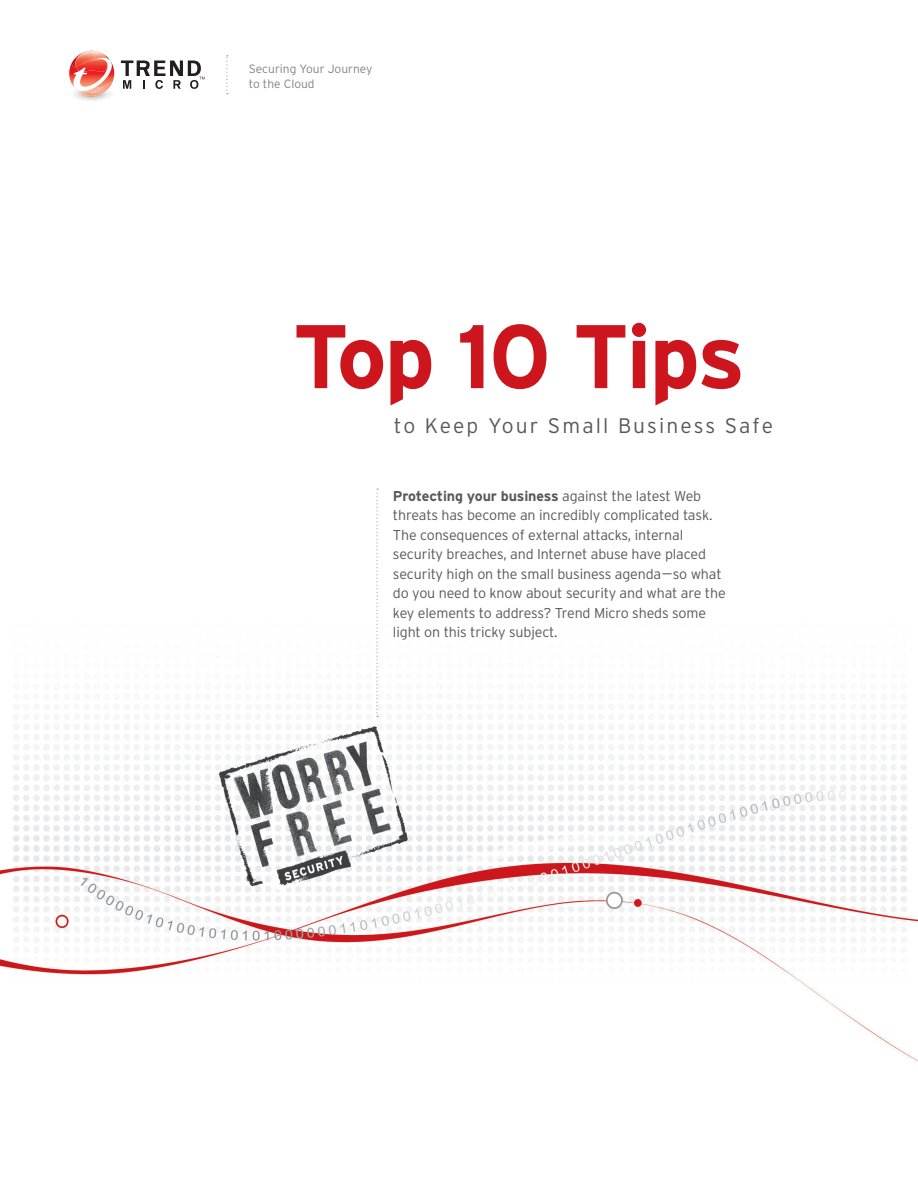
<style>
.page{position:relative;width:918px;height:1188px;background:#fff}
.page>*{position:absolute;margin:0;border:0;box-sizing:border-box;transform-origin:0 0}
.t1{font:700 90px "Interstate";letter-spacing:-.03em;color:#cd151d}
.t2{font:300 21px "Interstate";letter-spacing:.1em;color:#57585a}
.t3{font:300 14.25px/19.5px "Interstate";letter-spacing:-.01em;color:#57585a}
.t4{font:300 12px/15px "Interstate";color:#808285}
.s1{font-weight:700}
</style>
<div class="page">
<img style="left:0;top:715px;width:918px;height:347px">
<img style="left:69px;top:68px;width:46px;height:11px">
<svg style="left:70px;top:51px;width:44px;height:47px"></svg>
<svg style="left:121px;top:60px;width:84px;height:29px"></svg>
<svg style="left:226px;top:55px;width:2px;height:39px"></svg>
<svg style="left:376px;top:489px;width:2px;height:228px"></svg>
<p class="t4" style="left:249px;top:62px;width:125px">Securing Your Journey to the Cloud</p>
<h1 class="t1" style="left:292px;top:306px;width:454px">Top 10 Tips</h1>
<h2 class="t2" style="left:394px;top:414px;width:381px">to Keep Your Small Business Safe</h2>
<p class="t3" style="left:393px;top:486px;width:334px"><span class="s1">Protecting your business</span> against the latest Web threats has become an incredibly complicated task.<br>The consequences of external attacks, internal security breaches, and Internet abuse have placed security high on the small business agenda–so what do you need to know about security and what are the key elements to address? Trend Micro sheds some light on this tricky subject.</p>
</div>
